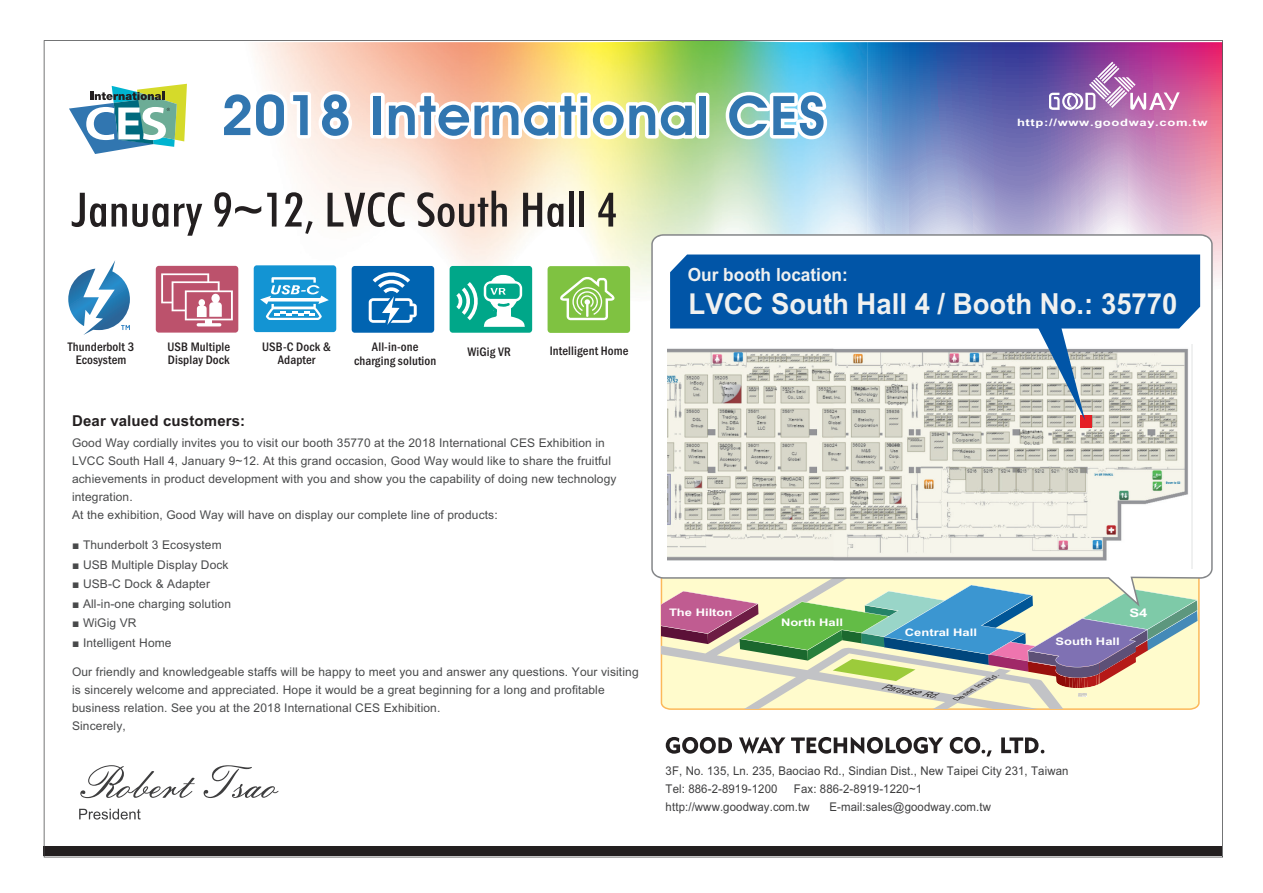
<style>
.page{position:relative;width:1263px;height:893px;background:#fff}
.page>*{position:absolute;margin:0;border:0;box-sizing:border-box;transform-origin:0 0}
.t1{font:700 28.95px "Arial";color:#f0f1f0;scale:.95 1}
.t2{font:700 18.15px "Arial";color:#f0f1f0;scale:.95 1}
.t3{font:700 15px "Arial";letter-spacing:.01em;color:#231f20}
.t4{font:500 condensed 12.75px/13.4px "Franklin Gothic";letter-spacing:.01em;color:#231f20;text-align:center}
.t5{font:12px/18px "Arial";letter-spacing:.01em;color:#494a4b}
.t6{font:12px/18px "Arial";letter-spacing:.01em;color:#3e3e3f;scale:.95 1}
.t7{font:700 11.85px "Arial";color:#fff;scale:1.24 1}
.t8{font:700 10.5px "Arial";color:#fff;scale:1.24 1}
.t9{font:700 10.2px "Arial";letter-spacing:.05em;color:#fff;scale:1.28 1}
.t10{font:italic 7.65px "Arial";color:#231f20;scale:1.27 1}
.t11{font:italic 6px "Arial";color:#231f20;scale:1.29 1}
</style>
<div class="page">
<img style="left:44px;top:40px;width:1179px;height:817px">
<div style="left:370px;top:93px;width:15px;height:46px;background:#fff;border-radius:4px"></div>
<div style="left:696px;top:93px;width:13px;height:46px;background:#fff;border-radius:4px"></div>
<div style="left:374px;top:96px;width:7px;height:39px;background:#3176b0"></div>
<svg style="left:385px;top:93px;width:310px;height:46px"></svg>
<div style="left:699px;top:96px;width:7px;height:39px;background:#3176b0"></div>
<svg style="left:726px;top:92px;width:101px;height:47px"></svg>
<svg style="left:661px;top:585px;width:537px;height:111px;background:#b4bead"></svg>
<img style="left:668px;top:345px;width:524px;height:224px">
<div style="left:1081px;top:415px;width:11px;height:12px;background:#e51f25"></div>
<svg style="left:221px;top:91px;width:90px;height:48px"></svg>
<svg style="left:319px;top:91px;width:33px;height:48px"></svg>
<div style="left:156px;top:266px;width:82px;height:67px;background:#bc526c;border-radius:3px"></div>
<svg style="left:161px;top:273px;width:72px;height:53px"></svg>
<div style="left:254px;top:265px;width:82px;height:67px;background:#1394d3;border-radius:3px"></div>
<svg style="left:260px;top:277px;width:69px;height:43px"></svg>
<div style="left:547px;top:266px;width:83px;height:67px;background:#7fc241;border-radius:3px"></div>
<svg style="left:560px;top:277px;width:54px;height:43px"></svg>
<div style="left:450px;top:266px;width:82px;height:67px;background:#00a789;border-radius:3px"></div>
<svg style="left:456px;top:274px;width:69px;height:53px"></svg>
<svg style="left:72px;top:193px;width:34px;height:34px"></svg>
<svg style="left:112px;top:203px;width:56px;height:24px"></svg>
<svg style="left:174px;top:203px;width:28px;height:33px"></svg>
<svg style="left:214px;top:192px;width:47px;height:35px"></svg>
<svg style="left:267px;top:193px;width:9px;height:34px"></svg>
<svg style="left:285px;top:192px;width:28px;height:42px"></svg>
<svg style="left:328px;top:192px;width:77px;height:35px"></svg>
<svg style="left:417px;top:191px;width:90px;height:36px;background:#ad9e96"></svg>
<svg style="left:523px;top:193px;width:40px;height:34px"></svg>
<div style="left:569px;top:191px;width:5px;height:36px;background:#231f20"></div>
<div style="left:579px;top:191px;width:5px;height:36px;background:#231f20"></div>
<svg style="left:598px;top:193px;width:18px;height:34px"></svg>
<svg style="left:670px;top:255px;width:530px;height:165px;background:#799ec0"></svg>
<svg style="left:68px;top:260px;width:62px;height:75px"></svg>
<div style="left:352px;top:266px;width:82px;height:67px;background:#0164b1;border-radius:3px"></div>
<svg style="left:369px;top:272px;width:48px;height:53px"></svg>
<p class="t9" style="left:1017px;top:119px;width:150px">http://www.goodway.com.tw</p>
<p class="t4" style="left:167px;top:341px;width:64px;text-align:left">USB Multiple<br>Display Dock</p>
<p class="t4" style="left:262px;top:341px;width:70px">USB-C Dock &amp;<br>Adapter</p>
<p class="t4" style="left:467px;top:346px;width:45px">WiGig VR</p>
<p class="t4" style="left:550px;top:345px;width:80px">Intelligent Home</p>
<p class="t4" style="left:68px;top:341px;width:68px">Thunderbolt 3<br>Ecosystem</p>
<p class="t4" style="left:354px;top:342px;width:84px">All-in-one charging solution</p>
<p class="t3" style="left:72px;top:415px;width:175px">Dear valued customers:</p>
<p class="t5" style="left:72px;top:435px;width:546px">Good Way cordially invites you to visit our booth 35770 at the 2018 International CES Exhibition in LVCC South Hall 4, January 9~12. At this grand occasion, Good Way would like to share the fruitful achievements in product development with you and show you the capability of doing new technology integration.<br>At the exhibition, Good Way will have on display our complete line of products:</p>
<p class="t5" style="left:72px;top:537px;width:151px">■ Thunderbolt 3 Ecosystem</p>
<p class="t5" style="left:72px;top:557px;width:158px">■ USB Multiple Display Dock</p>
<p class="t5" style="left:72px;top:576px;width:139px">■ USB-C Dock &amp; Adapter</p>
<p class="t5" style="left:72px;top:596px;width:160px">■ All-in-one charging solution</p>
<p class="t5" style="left:72px;top:615px;width:66px">■ WiGig VR</p>
<p class="t5" style="left:72px;top:635px;width:101px">■ Intelligent Home</p>
<p class="t5" style="left:72px;top:664px;width:568px">Our friendly and knowledgeable staffs will be happy to meet you and answer any questions. Your visiting is sincerely welcome and appreciated. Hope it would be a great beginning for a long and profitable business relation. See you at the 2018 International CES Exhibition.<br>Sincerely,</p>
<h2 class="t2" style="left:688px;top:268px;width:170px">Our booth location:</h2>
<h1 class="t1" style="left:688px;top:293px;width:516px">LVCC South Hall 4 / Booth No.: 35770</h1>
<p class="t8" style="left:669px;top:609px;width:53px">The Hilton</p>
<p class="t8" style="left:781px;top:618px;width:51px">North Hall</p>
<p class="t8" style="left:905px;top:628px;width:60px">Central Hall</p>
<p class="t10" style="left:881px;top:684px;width:46px;rotate:9deg">Paradise Rd.</p>
<p class="t11" style="left:955px;top:698px;width:40px;rotate:-32deg">Desert Inn Rd.</p>
<p class="t8" style="left:1055px;top:637px;width:53px">South Hall</p>
<p class="t7" style="left:1129px;top:608px;width:16px">S4</p>
<p class="t6" style="left:666px;top:763px;width:426px">3F, No. 135, Ln. 235, Baociao Rd., Sindian Dist., New Taipei City 231, Taiwan<br>Tel: 886-2-8919-1200</p>
<p class="t6" style="left:666px;top:781px;width:272px;text-indent:128px">Fax: 886-2-8919-1220~1 http://www.goodway.com.tw</p>
<p class="t6" style="left:829px;top:799px;width:172px">E-mail:sales@goodway.com.tw</p>
</div>
